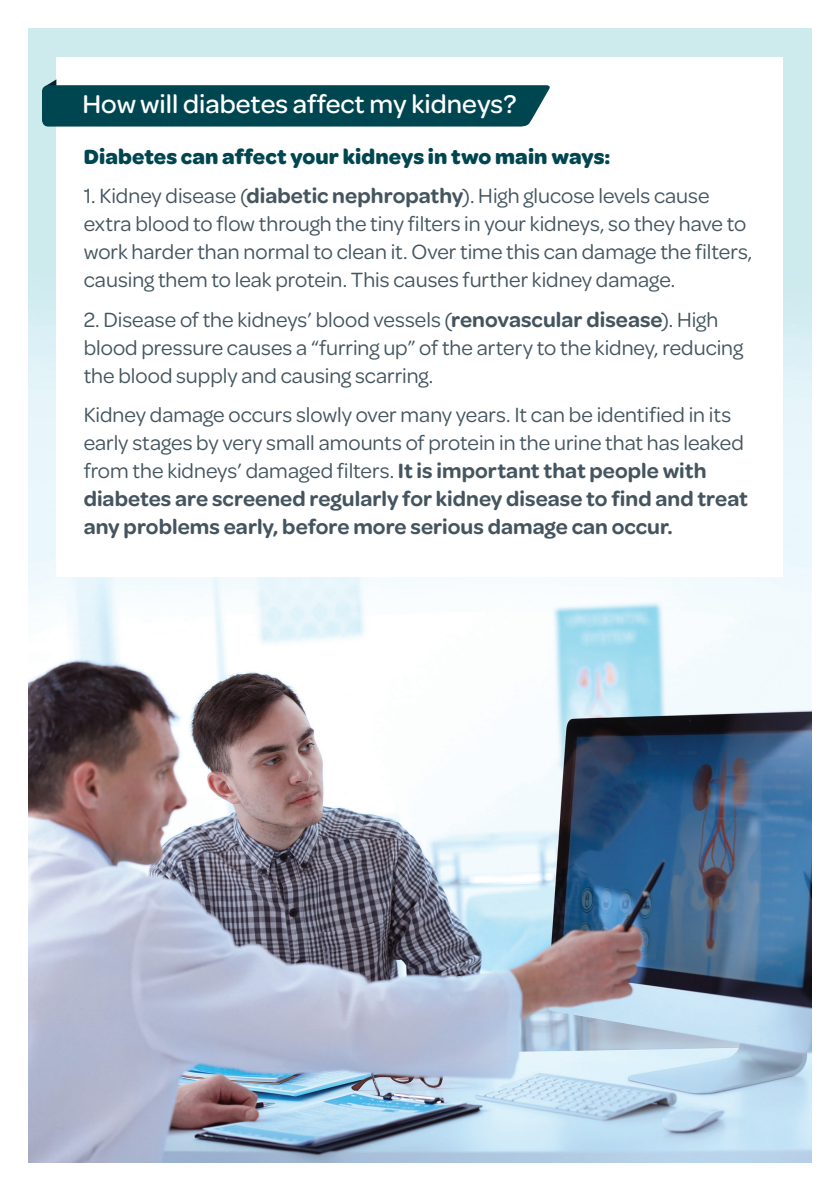
<style>
.page{position:relative;width:840px;height:1191px;background:#fff}
.page>*{position:absolute;margin:0;border:0;box-sizing:border-box;transform-origin:0 0}
.t1{font:500 27.4px "Omnes";color:#fff}
.t2{font:22px/28px "Omnes";color:#45555f}
.t3{font:700 22px "Omnes";letter-spacing:.005em;color:#004650}
.s1{font-weight:600}
</style>
<div class="page">
<img style="left:28px;top:28px;width:783px;height:1134px">
<div style="left:57px;top:57px;width:725px;height:519px;background:#fff"></div>
<svg style="left:42px;top:79px;width:508px;height:48px;background:#27626b"></svg>
<p class="t1" style="left:82px;top:85px;width:435px">How will diabetes affect my kidneys?</p>
<p class="t3" style="left:84px;top:141px;width:528px">Diabetes can affect your kidneys in two main ways:</p>
<p class="t2" style="left:84px;top:181px;width:669px">1. Kidney disease (<span class="s1">diabetic nephropathy</span>). High glucose levels cause extra blood to flow through the tiny filters in your kidneys, so they have to work harder than normal to clean it. Over time this can damage the filters, causing them to leak protein. This causes further kidney damage.</p>
<p class="t2" style="left:84px;top:304px;width:660px">2. Disease of the kidneys’ blood vessels (<span class="s1">renovascular disease</span>). High blood pressure causes a “furring up” of the artery to the kidney, reducing the blood supply and causing scarring.</p>
<p class="t2" style="left:84px;top:400px;width:665px">Kidney damage occurs slowly over many years. It can be identified in its early stages by very small amounts of protein in the urine that has leaked from the kidneys’ damaged filters. <span class="s1">It is important that people with diabetes are screened regularly for kidney disease to find and treat any problems early, before more serious damage can occur.</span></p>
</div>
